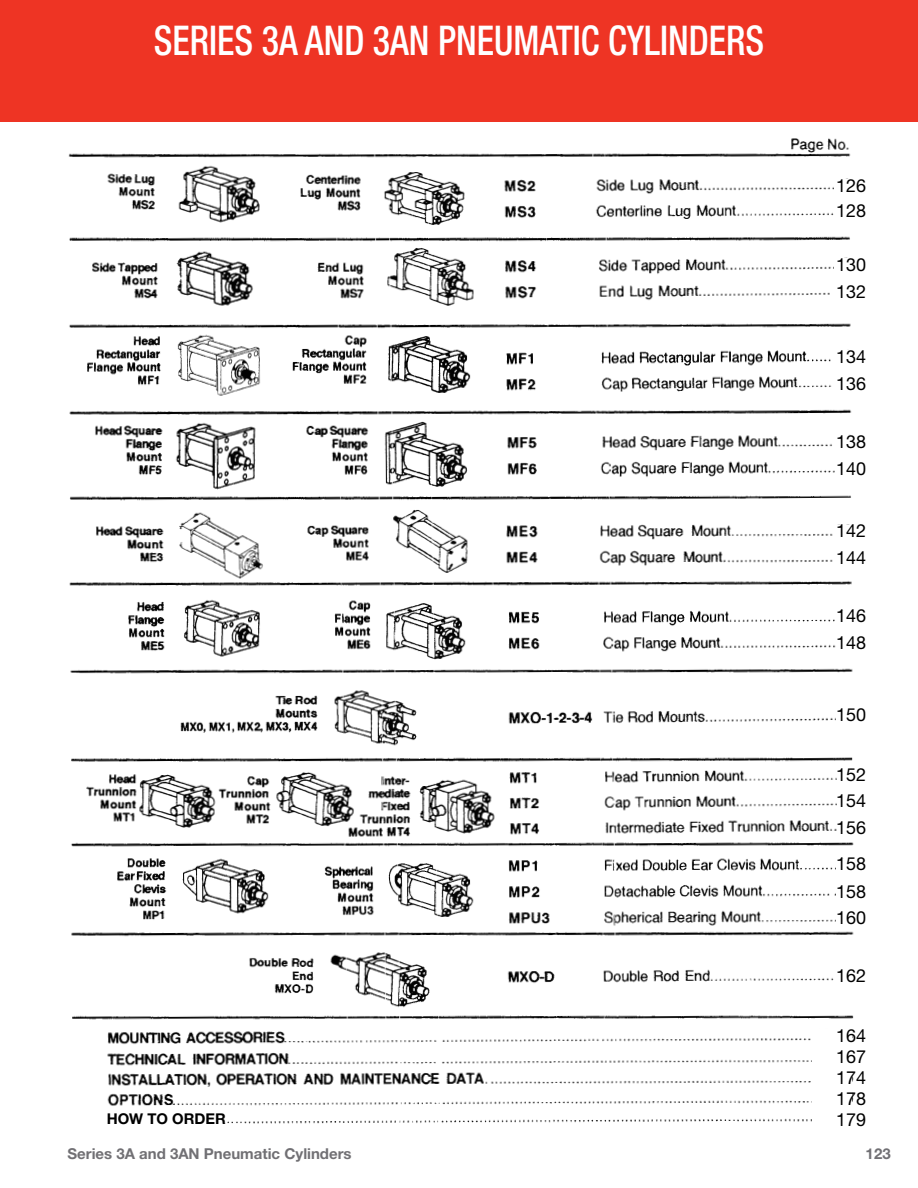
<style>
.page{position:relative;width:918px;height:1188px;background:#fff}
.page>*{position:absolute;margin:0;border:0;box-sizing:border-box;transform-origin:0 0}
.t1{font:500 condensed 41.1px "Helvetica Neue";color:#fff;scale:.88 1}
.t2{font:18px/27px "Helvetica Neue";color:#000}
.t3{font:700 15px "Helvetica Neue";color:#717074}
.t4{font:700 14.85px "Helvetica Neue";color:#000}
</style>
<div class="page">
<img style="left:68px;top:138px;width:786px;height:968px">
<img style="left:227px;top:1116px;width:626px;height:8px">
<svg style="left:144px;top:138px;width:646px;height:15px"></svg>
<div style="left:835px;top:180px;width:25px;height:43px;background:#fff"></div>
<div style="left:835px;top:259px;width:25px;height:43px;background:#fff"></div>
<div style="left:835px;top:350px;width:26px;height:43px;background:#fff"></div>
<div style="left:836px;top:435px;width:26px;height:43px;background:#fff"></div>
<div style="left:834px;top:525px;width:25px;height:43px;background:#fff"></div>
<div style="left:837px;top:611px;width:25px;height:43px;background:#fff"></div>
<div style="left:837px;top:693px;width:25px;height:43px;background:#fff"></div>
<div style="left:837px;top:769px;width:25px;height:66px;background:#fff"></div>
<div style="left:836px;top:859px;width:25px;height:66px;background:#fff"></div>
<div style="left:836px;top:958px;width:25px;height:43px;background:#fff"></div>
<div style="left:813px;top:1029px;width:39px;height:97px;background:#fff"></div>
<div style="left:0;top:0;width:918px;height:122px;background:#ee3424"></div>
<h1 class="t1" style="left:154px;top:16px;width:695px">SERIES 3A AND 3AN PNEUMATIC CYLINDERS</h1>
<p class="t4" style="left:107px;top:1109px;width:121px">HOW TO ORDER</p>
<p class="t2" style="left:836px;top:172px;width:32px;line-height:25.5px">126<br>128</p>
<p class="t2" style="left:836px;top:251px;width:32px">130<br>132</p>
<p class="t2" style="left:836px;top:342px;width:32px">134<br>136</p>
<p class="t2" style="left:836px;top:428px;width:32px">138<br>140</p>
<p class="t2" style="left:836px;top:516px;width:32px">142<br>144</p>
<p class="t2" style="left:836px;top:602px;width:32px">146<br>148</p>
<p class="t2" style="left:836px;top:701px;width:32px">150</p>
<p class="t2" style="left:836px;top:761px;width:32px;line-height:26.2px;text-align:justify">152<br>154<br>156</p>
<p class="t2" style="left:836px;top:849px;width:32px;line-height:28.5px">158<br>158</p>
<p class="t2" style="left:836px;top:903px;width:32px">160</p>
<p class="t2" style="left:836px;top:962px;width:32px">162</p>
<p class="t2" style="left:836px;top:1025px;width:32px;line-height:21px;text-align:justify">164<br>167<br>174<br>178<br>179</p>
<p class="t3" style="left:68px;top:1145px;width:286px">Series 3A and 3AN Pneumatic Cylinders</p>
<p class="t3" style="left:866px;top:1145px;width:27px">123</p>
</div>
